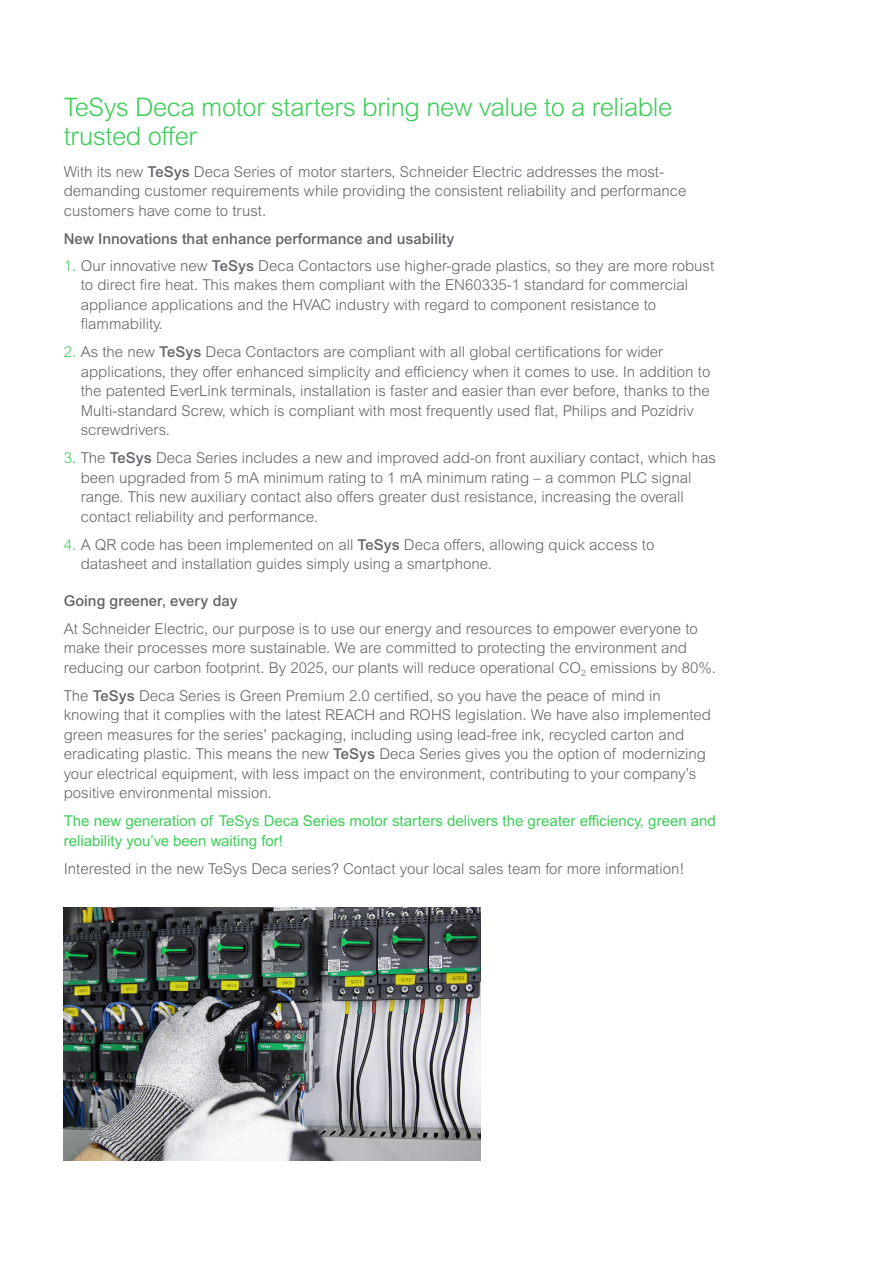
<style>
.page{position:relative;width:893px;height:1263px;background:#fff}
.page>*{position:absolute;margin:0;border:0;box-sizing:border-box;transform-origin:0 0}
.t1{font:300 25.5px/28.5px "Arial MT Pro";letter-spacing:-.015em;color:#3dcd58}
.t2{font:300 15px/19.5px "Arial MT Pro";color:#626469}
.t3{font:15px/19.5px "Arial MT Pro";color:#3dcd58}
.t4{font:500 15px "Arial MT Pro";color:#626469}
.s1{font-weight:500}
.s2{color:#3dcd58}
</style>
<div class="page">
<img style="left:64px;top:908px;width:416px;height:252px">
<h1 class="t1" style="left:64px;top:93px;width:610px">TeSys Deca motor starters bring new value to a reliable trusted offer</h1>
<p class="t2" style="left:64px;top:162px;width:624px">With its new <span class="s1">TeSys</span> Deca Series of motor starters, Schneider Electric addresses the most&shy;demanding customer requirements while providing the consistent reliability and performance customers have come to trust.</p>
<p class="t4" style="left:64px;top:230px;width:392px">New Innovations that enhance performance and usability</p>
<p class="t2" style="left:81px;top:256px;width:635px;text-indent:-17px"><span class="s2">1.</span> Our innovative new <span class="s1">TeSys</span> Deca Contactors use higher-grade plastics, so they are more robust to direct fire heat. This makes them compliant with the EN60335-1 standard for commercial appliance applications and the HVAC industry with regard to component resistance to flammability.</p>
<p class="t2" style="left:81px;top:342px;width:631px;text-indent:-17px"><span class="s2">2.</span> As the new <span class="s1">TeSys</span> Deca Contactors are compliant with all global certifications for wider applications, they offer enhanced simplicity and efficiency when it comes to use. In addition to the patented EverLink terminals, installation is faster and easier than ever before, thanks to the Multi-standard Screw, which is compliant with most frequently used flat, Philips and Pozidriv screwdrivers.</p>
<p class="t2" style="left:81px;top:448px;width:637px;text-indent:-17px"><span class="s2">3.</span> The <span class="s1">TeSys</span> Deca Series includes a new and improved add-on front auxiliary contact, which has been upgraded from 5 mA minimum rating to 1 mA minimum rating – a common PLC signal range. This new auxiliary contact also offers greater dust resistance, increasing the overall contact reliability and performance.</p>
<p class="t2" style="left:81px;top:535px;width:575px;text-indent:-17px"><span class="s2">4.</span> A QR code has been implemented on all <span class="s1">TeSys</span> Deca offers, allowing quick access to datasheet and installation guides simply using a smartphone.</p>
<p class="t4" style="left:64px;top:592px;width:175px">Going greener, every day</p>
<p class="t2" style="left:64px;top:619px;width:654px">At Schneider Electric, our purpose is to use our energy and resources to empower everyone to make their processes more sustainable. We are committed to protecting the environment and reducing our carbon footprint. By 2025, our plants will reduce operational CO<sub>2</sub> emissions by 80%.</p>
<p class="t2" style="left:64px;top:686px;width:649px">The <span class="s1">TeSys</span> Deca Series is Green Premium 2.0 certified, so you have the peace of mind in knowing that it complies with the latest REACH and ROHS legislation. We have also implemented green measures for the series’ packaging, including using lead-free ink, recycled carton and eradicating plastic. This means the new <span class="s1">TeSys</span> Deca Series gives you the option of modernizing your electrical equipment, with less impact on the environment, contributing to your company’s positive environmental mission.</p>
<p class="t3" style="left:64px;top:812px;width:654px">The new generation of TeSys Deca Series motor starters delivers the greater efficiency, green and reliability you’ve been waiting for!</p>
<p class="t2" style="left:64px;top:859px;width:622px">Interested in the new TeSys Deca series? Contact your local sales team for more information!</p>
</div>
